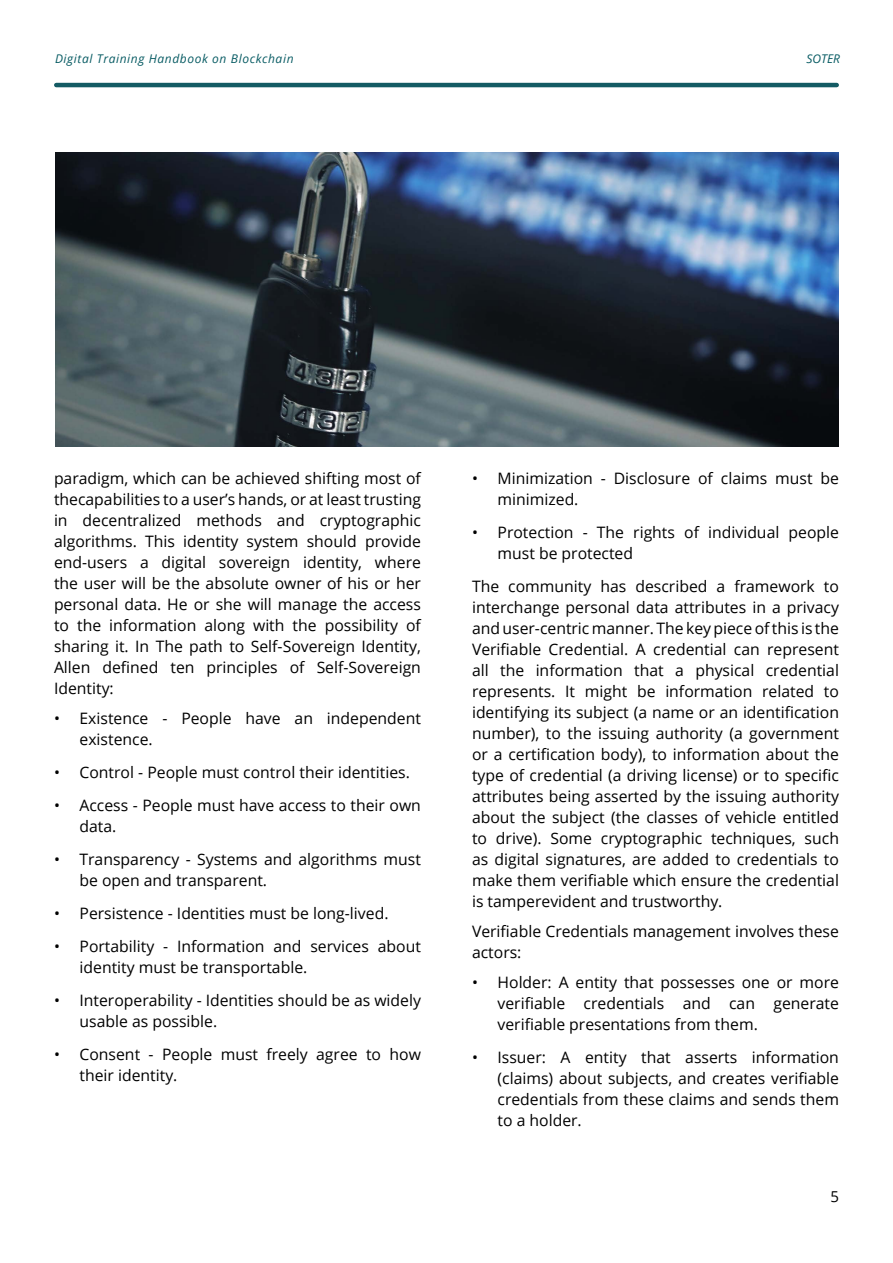
<style>
.page{position:relative;width:893px;height:1263px;background:#fff}
.page>*{position:absolute;margin:0;border:0;box-sizing:border-box;transform-origin:0 0}
.t1{font:15.75px/21px "Open Sans";color:#000}
.t2{font:15px "Open Sans";color:#000}
.t3{font:italic 12px "Open Sans";letter-spacing:.05em;color:#095c64}
</style>
<div class="page">
<hr style="left:56px;top:83px;width:781px;height:4px;background:#145b64">
<img style="left:55px;top:152px;width:784px;height:294px">
<p class="t3" style="left:55px;top:51px;width:240px">Digital Training Handbook on Blockchain</p>
<p class="t3" style="left:806px;top:51px;width:35px">SOTER</p>
<p class="t1" style="left:54px;top:467px;width:368px;text-align:justify">paradigm, which can be achieved shifting most of thecapabilities to a user’s hands, or at least trusting in decentralized methods and cryptographic algorithms. This identity system should provide end-users a digital sovereign identity, where the user will be the absolute owner of his or her personal data. He or she will manage the access to the information along with the possibility of sharing it. In The path to Self-Sovereign Identity, Allen defined ten principles of Self-Sovereign Identity:</p>
<p class="t1" style="left:80px;top:707px;width:343px;text-indent:-26px">• Existence - People have an independent existence.</p>
<p class="t1" style="left:54px;top:761px;width:357px">• Control - People must control their identities.</p>
<p class="t1" style="left:80px;top:794px;width:343px;text-indent:-26px">• Access - People must have access to their own data.</p>
<p class="t1" style="left:80px;top:848px;width:343px;text-indent:-26px">• Transparency - Systems and algorithms must be open and transparent.</p>
<p class="t1" style="left:54px;top:902px;width:336px">• Persistence - Identities must be long-lived.</p>
<p class="t1" style="left:80px;top:935px;width:343px;text-indent:-26px">• Portability - Information and services about identity must be transportable.</p>
<p class="t1" style="left:80px;top:989px;width:343px;text-indent:-26px">• Interoperability - Identities should be as widely usable as possible.</p>
<p class="t1" style="left:80px;top:1043px;width:343px;text-indent:-26px">• Consent - People must freely agree to how their identity.</p>
<p class="t1" style="left:497px;top:467px;width:343px;text-indent:-26px">• Minimization - Disclosure of claims must be minimized.</p>
<p class="t1" style="left:497px;top:521px;width:343px;text-indent:-26px">• Protection - The rights of individual people must be protected</p>
<p class="t1" style="left:472px;top:575px;width:368px;text-align:justify">The community has described a framework to interchange personal data attributes in a privacy and user-centric manner. The key piece of this is the Verifiable Credential. A credential can represent all the information that a physical credential represents. It might be information related to identifying its subject (a name or an identification number), to the issuing authority (a government or a certification body), to information about the type of credential (a driving license) or to specific attributes being asserted by the issuing authority about the subject (the classes of vehicle entitled to drive). Some cryptographic techniques, such as digital signatures, are added to credentials to make them verifiable which ensure the credential is tamperevident and trustworthy.</p>
<p class="t1" style="left:472px;top:920px;width:368px">Verifiable Credentials management involves these actors:</p>
<p class="t1" style="left:497px;top:971px;width:343px;text-align:justify;text-indent:-26px">• Holder: A entity that possesses one or more verifiable credentials and can generate verifiable presentations from them.</p>
<p class="t1" style="left:497px;top:1046px;width:343px;text-align:justify;text-indent:-26px">• Issuer: A entity that asserts information (claims) about subjects, and creates verifiable credentials from these claims and sends them to a holder.</p>
<p class="t2" style="left:830px;top:1186px;width:10px">5</p>
</div>
